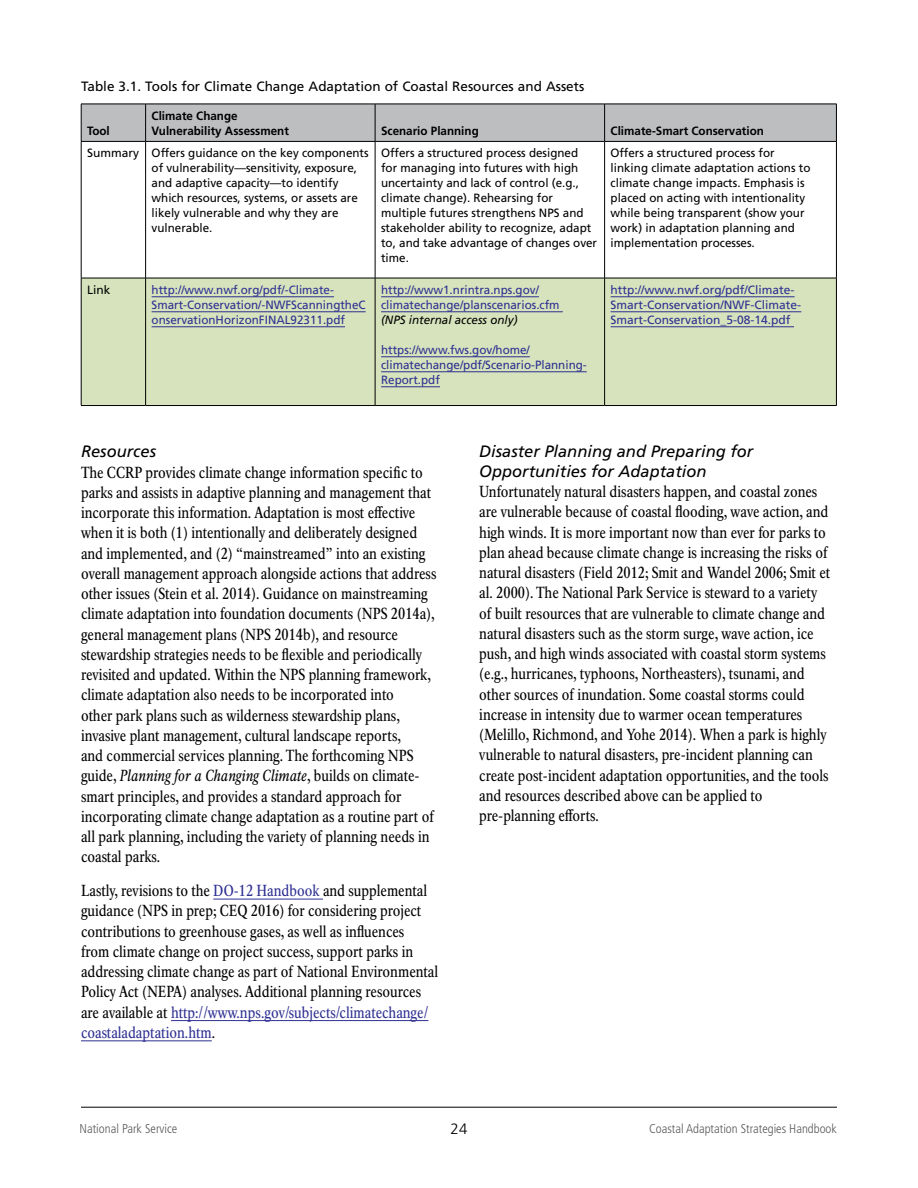
<style>
.page{position:relative;width:918px;height:1188px;background:#fff}
.page>*{position:absolute;margin:0;border:0;box-sizing:border-box;transform-origin:0 0}
.Heading_3{font:italic 16.5px/19.5px "Frutiger LT Std";color:#000}
.t1{font:15.75px/20.2px "NPS Rawlinson OT Cond";color:#000}
.t2{font:300 15px "Frutiger LT Std";color:#000}
.nrps_Table_Caption_w{font:13.5px "Frutiger LT Std";color:#000}
.t3{font:300 condensed 12.75px "Frutiger LT Std";color:#58595b}
.nrps_Table_Cell{font:12px/15px "Frutiger LT Std";color:#000}
.t4{font:12px/15px "Frutiger LT Std";color:#2e3092}
.nrps_Table_Header{font:700 12px/15px "Frutiger LT Std";color:#000}
.s1{font-style:italic;color:#000}
.s2{font-style:italic}
.s3{color:#2e3092}
</style>
<div class="page">
<hr style="left:81px;top:1107px;width:756px;height:1px;background:#000">
<div style="left:82px;top:105px;width:754px;height:36px;background:#bcbec0"></div>
<div style="left:82px;top:279px;width:754px;height:126px;background:#d6e3bc"></div>
<hr style="left:81px;top:104px;width:65px;height:1px;background:#000">
<hr style="left:81px;top:104px;width:1px;height:37px;background:#000">
<hr style="left:146px;top:104px;width:229px;height:1px;background:#000">
<hr style="left:145px;top:104px;width:1px;height:37px;background:#000">
<hr style="left:375px;top:104px;width:230px;height:1px;background:#000">
<hr style="left:375px;top:104px;width:1px;height:37px;background:#000">
<hr style="left:605px;top:104px;width:232px;height:1px;background:#000">
<hr style="left:604px;top:104px;width:1px;height:37px;background:#000">
<hr style="left:836px;top:104px;width:1px;height:37px;background:#000">
<hr style="left:81px;top:141px;width:65px;height:1px;background:#000">
<hr style="left:81px;top:142px;width:1px;height:136px;background:#000">
<hr style="left:146px;top:141px;width:229px;height:1px;background:#000">
<hr style="left:145px;top:142px;width:1px;height:136px;background:#000">
<hr style="left:375px;top:141px;width:230px;height:1px;background:#000">
<hr style="left:375px;top:142px;width:1px;height:136px;background:#000">
<hr style="left:605px;top:141px;width:232px;height:1px;background:#000">
<hr style="left:604px;top:142px;width:1px;height:136px;background:#000">
<hr style="left:836px;top:142px;width:1px;height:136px;background:#000">
<hr style="left:81px;top:278px;width:65px;height:1px;background:#000">
<hr style="left:81px;top:278px;width:1px;height:127px;background:#000">
<hr style="left:146px;top:278px;width:229px;height:1px;background:#000">
<hr style="left:145px;top:278px;width:1px;height:127px;background:#000">
<hr style="left:375px;top:278px;width:230px;height:1px;background:#000">
<hr style="left:375px;top:278px;width:1px;height:127px;background:#000">
<hr style="left:605px;top:278px;width:232px;height:1px;background:#000">
<hr style="left:604px;top:278px;width:1px;height:127px;background:#000">
<hr style="left:836px;top:278px;width:1px;height:127px;background:#000">
<hr style="left:81px;top:405px;width:65px;height:1px;background:#000">
<hr style="left:146px;top:405px;width:229px;height:1px;background:#000">
<hr style="left:375px;top:405px;width:230px;height:1px;background:#000">
<hr style="left:605px;top:405px;width:232px;height:1px;background:#000">
<hr style="left:152px;top:296px;width:182px;height:1px;background:#2e3092">
<hr style="left:152px;top:311px;width:214px;height:1px;background:#2e3092">
<hr style="left:152px;top:326px;width:193px;height:1px;background:#2e3092">
<hr style="left:381px;top:296px;width:158px;height:1px;background:#2e3092">
<hr style="left:381px;top:311px;width:182px;height:1px;background:#2e3092">
<hr style="left:381px;top:356px;width:149px;height:1px;background:#2e3092">
<hr style="left:381px;top:371px;width:206px;height:1px;background:#2e3092">
<hr style="left:381px;top:386px;width:59px;height:1px;background:#2e3092">
<hr style="left:611px;top:296px;width:184px;height:1px;background:#2e3092">
<hr style="left:611px;top:311px;width:190px;height:1px;background:#2e3092">
<hr style="left:611px;top:326px;width:183px;height:1px;background:#2e3092">
<hr style="left:213px;top:899px;width:110px;height:1px;background:#2e3092">
<hr style="left:171px;top:1020px;width:257px;height:1px;background:#2e3092">
<hr style="left:81px;top:1040px;width:131px;height:1px;background:#2e3092">
<p class="nrps_Table_Caption_w" style="left:81px;top:79px;width:505px">Table 3.1. Tools for Climate Change Adaptation of Coastal Resources and Assets</p>
<p class="nrps_Table_Header" style="left:87px;top:123px;width:24px">Tool</p>
<p class="nrps_Table_Header" style="left:152px;top:108px;width:139px">Climate Change<br>Vulnerability Assessment</p>
<p class="nrps_Table_Header" style="left:381px;top:123px;width:99px">Scenario Planning</p>
<p class="nrps_Table_Header" style="left:611px;top:123px;width:155px">Climate-Smart Conservation</p>
<p class="nrps_Table_Cell" style="left:87px;top:146px;width:54px">Summary</p>
<p class="nrps_Table_Cell" style="left:152px;top:146px;width:219px">Offers guidance on the key components of vulnerability—sensitivity, exposure, and adaptive capacity—to identify which resources, systems, or assets are likely vulnerable and why they are vulnerable.</p>
<p class="nrps_Table_Cell" style="left:381px;top:146px;width:218px">Offers a structured process designed for managing into futures with high uncertainty and lack of control (e.g., climate change). Rehearsing for multiple futures strengthens NPS and stakeholder ability to recognize, adapt to, and take advantage of changes over time.</p>
<p class="nrps_Table_Cell" style="left:611px;top:146px;width:201px">Offers a structured process for linking climate adaptation actions to climate change impacts. Emphasis is placed on acting with intentionality while being transparent (show your work) in adaptation planning and implementation processes.</p>
<p class="nrps_Table_Cell" style="left:87px;top:282px;width:25px">Link</p>
<p class="t4" style="left:152px;top:282px;width:216px">http://www.nwf.org/pdf/-Climate-<br>Smart-Conservation/-NWFScanningtheC onservationHorizonFINAL92311.pdf</p>
<p class="t4" style="left:381px;top:282px;width:180px">http://www1.nrintra.nps.gov/ climatechange/planscenarios.cfm <span class="s1">(NPS internal access only)</span></p>
<p class="t4" style="left:381px;top:342px;width:207px">https://www.fws.gov/home/ climatechange/pdf/Scenario-Planning-<br>Report.pdf</p>
<p class="t4" style="left:611px;top:282px;width:192px">http://www.nwf.org/pdf/Climate-<br>Smart-Conservation/NWF-Climate-<br>Smart-Conservation_5-08-14.pdf</p>
<h3 class="Heading_3" style="left:81px;top:442px;width:77px">Resources</h3>
<p class="t1" style="left:81px;top:462px;width:357px">The CCRP provides climate change information specific to parks and assists in adaptive planning and management that incorporate this information. Adaptation is most effective when it is both (1) intentionally and deliberately designed and implemented, and (2) “mainstreamed” into an existing overall management approach alongside actions that address other issues (Stein et al. 2014). Guidance on mainstreaming climate adaptation into foundation documents (NPS 2014a), general management plans (NPS 2014b), and resource stewardship strategies needs to be flexible and periodically revisited and updated. Within the NPS planning framework, climate adaptation also needs to be incorporated into<br>other park plans such as wilderness stewardship plans, invasive plant management, cultural landscape reports,<br>and commercial services planning. The forthcoming NPS guide, <span class="s2">Planning for a Changing Climate</span>, builds on climate&shy;smart principles, and provides a standard approach for incorporating climate change adaptation as a routine part of all park planning, including the variety of planning needs in coastal parks.</p>
<p class="t1" style="left:81px;top:881px;width:348px">Lastly, revisions to the <span class="s3">DO-12 Handbook</span> and supplemental</p>
<p class="t1" style="left:81px;top:901px;width:359px">guidance (NPS in prep; CEQ 2016) for considering project contributions to greenhouse gases, as well as influences<br>from climate change on project success, support parks in addressing climate change as part of National Environmental Policy Act (NEPA) analyses. Additional planning resources are available at <span class="s3">http://www.nps.gov/subjects/climatechange/ coastaladaptation.htm</span>.</p>
<h3 class="Heading_3" style="left:479px;top:442px;width:276px">Disaster Planning and Preparing for<br>Opportunities for Adaptation</h3>
<p class="t1" style="left:479px;top:482px;width:353px">Unfortunately natural disasters happen, and coastal zones are vulnerable because of coastal flooding, wave action, and high winds. It is more important now than ever for parks to plan ahead because climate change is increasing the risks of natural disasters (Field 2012; Smit and Wandel 2006; Smit et al. 2000). The National Park Service is steward to a variety of built resources that are vulnerable to climate change and natural disasters such as the storm surge, wave action, ice push, and high winds associated with coastal storm systems (e.g., hurricanes, typhoons, Northeasters), tsunami, and other sources of inundation. Some coastal storms could increase in intensity due to warmer ocean temperatures (Melillo, Richmond, and Yohe 2014). When a park is highly vulnerable to natural disasters, pre-incident planning can create post-incident adaptation opportunities, and the tools and resources described above can be applied to pre-planning efforts.</p>
<p class="t3" style="left:80px;top:1121px;width:99px">National Park Service</p>
<p class="t2" style="left:451px;top:1121px;width:18px">24</p>
<p class="t3" style="left:649px;top:1121px;width:189px">Coastal Adaptation Strategies Handbook</p>
</div>
